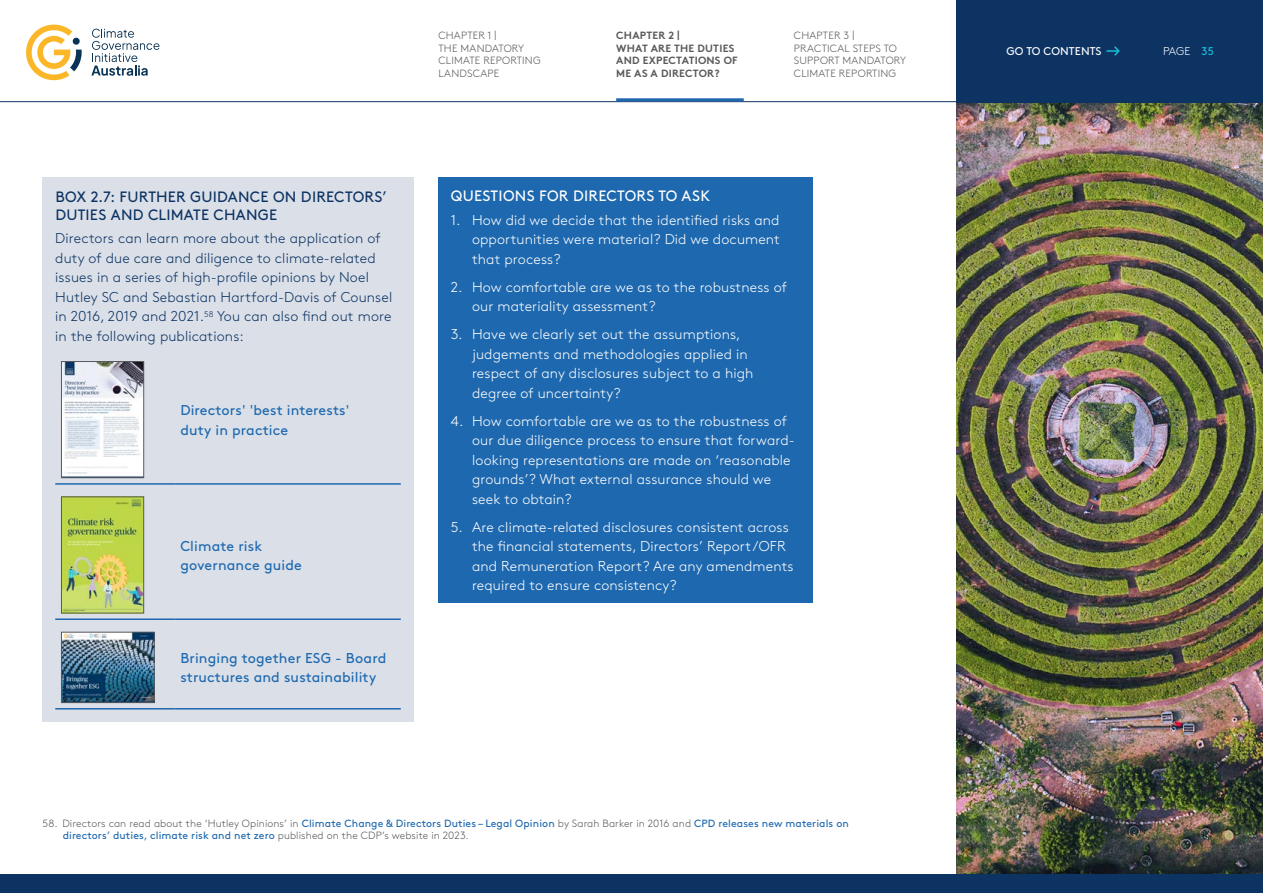
<style>
.page{position:relative;width:1263px;height:893px;background:#fff}
.page>*{position:absolute;margin:0;border:0;box-sizing:border-box;transform-origin:0 0}
.t1{font:15px/18px "Brown Std";letter-spacing:.015em;color:#0d3363}
.Shade_H1{font:15px "Brown Std";letter-spacing:.02em;color:#fff}
.t2{font:300 14.25px/19.5px "Brown Std";letter-spacing:.01em;color:#fff}
.Body_Copy{font:300 14.25px/19.5px "Brown Std";letter-spacing:.01em;color:#0d3363}
.Body_Copy-2{font:14.25px/19.5px "Brown Std";letter-spacing:.01em;color:#1d68af}
.t3{font:11.25px "Brown Std";letter-spacing:.01em;color:#fff}
.t4{font:300 11.25px "Brown Std";color:#fff}
.Footnote-List{font:10.5px/12px "Brown Std";letter-spacing:.01em;color:#1d68af}
.t5{font:300 10.5px/12.6px "Brown Std";letter-spacing:.02em;color:#58595b}
.t6{font:700 10.5px/12.6px "Brown Std";letter-spacing:.02em;color:#58595b}
.s1{font-weight:300;color:#58595b}
.s2{font-weight:400;color:#1abfd5}
</style>
<div class="page">
<img style="left:957px;top:102px;width:306px;height:772px">
<div style="left:43px;top:178px;width:371px;height:544px;background:#dbe0e8"></div>
<hr style="left:55px;top:483px;width:119px;height:2px;background:#1d68af">
<hr style="left:174px;top:483px;width:227px;height:2px;background:#1d68af">
<img style="left:63px;top:363px;width:79px;height:113px">
<div style="left:61px;top:361px;width:83px;height:117px;border:1px solid #58595b"></div>
<hr style="left:55px;top:618px;width:119px;height:2px;background:#1d68af">
<hr style="left:174px;top:618px;width:227px;height:2px;background:#1d68af">
<img style="left:63px;top:499px;width:79px;height:112px">
<div style="left:61px;top:497px;width:83px;height:116px;border:1px solid #58595b"></div>
<hr style="left:55px;top:708px;width:119px;height:1px;background:#1d68af">
<hr style="left:174px;top:708px;width:227px;height:1px;background:#1d68af">
<img style="left:63px;top:634px;width:89px;height:67px">
<div style="left:61px;top:632px;width:93px;height:71px;border:1px solid #58595b"></div>
<div style="left:438px;top:177px;width:374px;height:36px;background:#1d68af"></div>
<div style="left:438px;top:201px;width:374px;height:75px;background:#1d68af"></div>
<div style="left:438px;top:268px;width:374px;height:55px;background:#1d68af"></div>
<div style="left:438px;top:316px;width:374px;height:94px;background:#1d68af"></div>
<div style="left:438px;top:402px;width:374px;height:114px;background:#1d68af"></div>
<div style="left:438px;top:508px;width:374px;height:95px;background:#1d68af"></div>
<svg style="left:0;top:0;width:957px;height:102px"></svg>
<div style="left:0;top:874px;width:1263px;height:19px;background:#0d3363"></div>
<div style="left:957px;top:0;width:306px;height:102px;background:#0d3363"></div>
<svg style="left:1107px;top:46px;width:13px;height:10px"></svg>
<svg style="left:91px;top:29px;width:68px;height:47px"></svg>
<svg style="left:26px;top:25px;width:56px;height:55px"></svg>
<hr style="left:616px;top:98px;width:128px;height:3px;background:#1d68af">
<h4 class="t1" style="left:55px;top:187px;width:333px">BOX 2.7: FURTHER GUIDANCE ON DIRECTORS’<br>DUTIES AND CLIMATE CHANGE</h4>
<p class="Body_Copy" style="left:55px;top:229px;width:338px">Directors can learn more about the application of duty of due care and diligence to climate-related issues in a series of high-profile opinions by Noel Hutley SC and Sebastian Hartford-Davis of Counsel in 2016, 2019 and 2021.<sup>58</sup> You can also find out more in the following publications:</p>
<p class="Body_Copy-2" style="left:180px;top:401px;width:171px">Directors' 'best interests' duty in practice</p>
<p class="Body_Copy-2" style="left:180px;top:536px;width:123px">Climate risk governance guide</p>
<p class="Body_Copy-2" style="left:180px;top:648px;width:207px">Bringing together ESG - Board structures and sustainability</p>
<p class="t5" style="left:438px;top:29px;width:104px">CHAPTER 1 |<br>THE MANDATORY<br>CLIMATE REPORTING<br>LANDSCAPE</p>
<p class="t6" style="left:616px;top:29px;width:123px">CHAPTER 2 |<br>WHAT ARE THE DUTIES<br>AND EXPECTATIONS OF<br>ME AS A DIRECTOR?</p>
<p class="t5" style="left:794px;top:29px;width:114px">CHAPTER 3 |<br>PRACTICAL STEPS TO<br>SUPPORT MANDATORY<br>CLIMATE REPORTING</p>
<h4 class="Shade_H1" style="left:451px;top:187px;width:261px">QUESTIONS FOR DIRECTORS TO ASK</h4>
<p class="t2" style="left:472px;top:210px;width:309px;text-align:justify;text-indent:-21px">1. How did we decide that the identified risks and opportunities were material? Did we document that process?</p>
<p class="t2" style="left:472px;top:277px;width:316px;text-indent:-21px">2. How comfortable are we as to the robustness of our materiality assessment?</p>
<p class="t2" style="left:472px;top:325px;width:283px;text-indent:-21px">3. Have we clearly set out the assumptions, judgements and methodologies applied in respect of any disclosures subject to a high degree of uncertainty?</p>
<p class="t2" style="left:472px;top:411px;width:324px;text-indent:-21px">4. How comfortable are we as to the robustness of our due diligence process to ensure that forward&shy;looking representations are made on ‘reasonable grounds’? What external assurance should we seek to obtain?</p>
<p class="t2" style="left:472px;top:517px;width:323px;text-indent:-21px">5. Are climate-related disclosures consistent across the financial statements, Directors’ Report/OFR and Remuneration Report? Are any amendments required to ensure consistency?</p>
<p class="Footnote-List" style="left:63px;top:817px;width:788px;text-indent:-20px"><span class="s1">58. Directors can read about the ‘Hutley Opinions’ in</span> Climate Change &amp; Directors Duties – Legal Opinion <span class="s1">by Sarah Barker in 2016 and</span> CPD releases new materials on directors’ duties, climate risk and net zero <span class="s1">published on the CDP’s website in 2023.</span></p>
<p class="t3" style="left:1006px;top:45px;width:97px">GO TO CONTENTS</p>
<p class="t4" style="left:1163px;top:45px;width:52px">PAGE <span class="s2">35</span></p>
</div>
